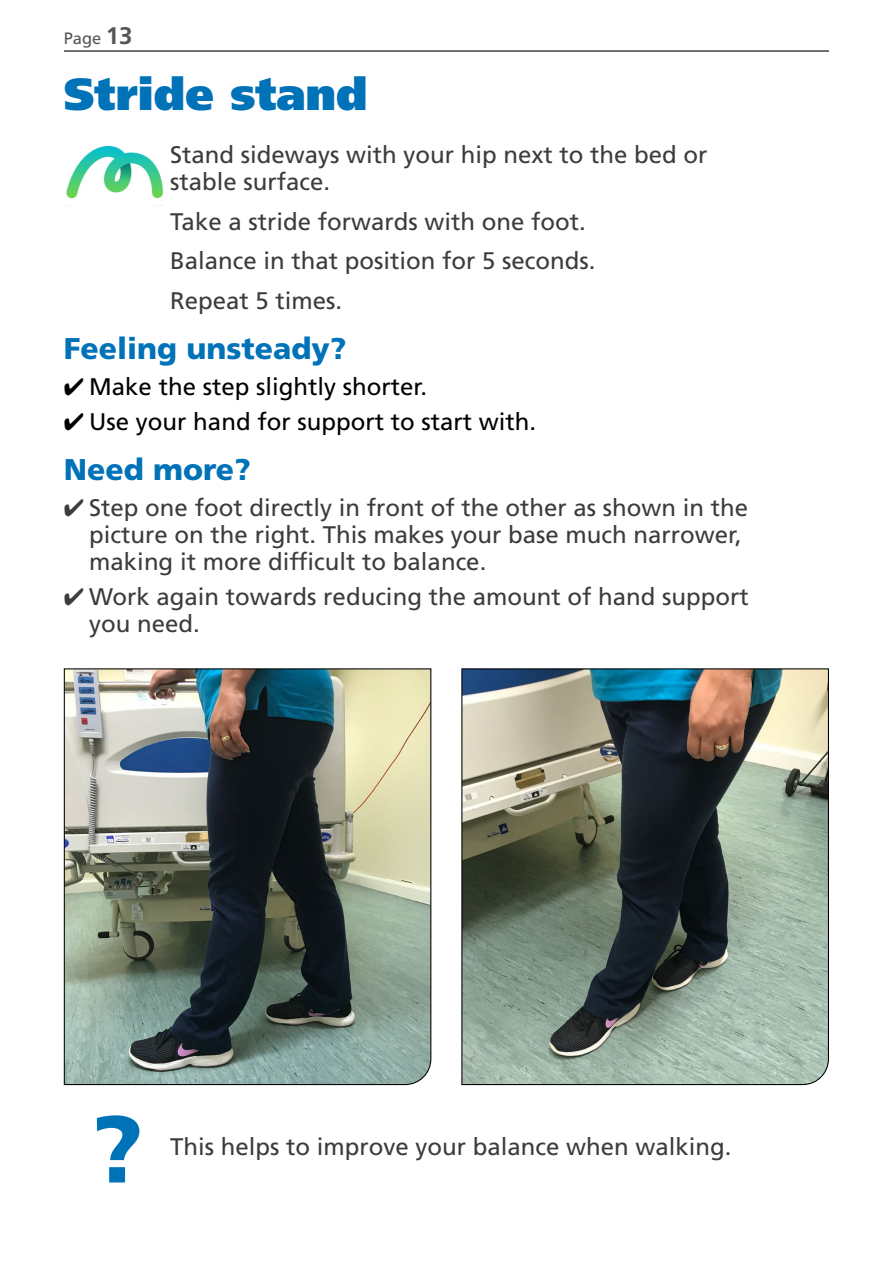
<style>
.page{position:relative;width:893px;height:1263px;background:#fff}
.page>*{position:absolute;margin:0;border:0;box-sizing:border-box;transform-origin:0 0}
.t1{font:900 94.5px "Frutiger LT Std";color:#0072b8}
.t2{font:900 45px "Frutiger LT Std";color:#0072b8}
.t3{font:900 30px "Frutiger LT Std";color:#0072b8}
.t4{font:24px/27px "Frutiger LT Std";color:#3c3c3b}
.t5{font:24px "Frutiger LT Std";color:#000}
.t6{font:16.5px "Frutiger LT Std";color:#575756}
.s1{font-weight:700;font-size:24px}
</style>
<div class="page">
<hr style="left:64px;top:50px;width:765px;height:2px;background:#000">
<img style="left:66px;top:147px;width:97px;height:52px">
<img style="left:63px;top:668px;width:369px;height:417px">
<img style="left:461px;top:668px;width:368px;height:417px">
<p class="t6" style="left:64px;top:28px;width:70px">Page <span class="s1">13</span></p>
<h2 class="t2" style="left:64px;top:67px;width:306px">Stride stand</h2>
<p class="t4" style="left:170px;top:141px;width:539px">Stand sideways with your hip next to the bed or stable surface.</p>
<p class="t4" style="left:170px;top:201px;width:427px;line-height:39.8px">Take a stride forwards with one foot.<br>Balance in that position for 5 seconds.<br>Repeat 5 times.</p>
<p class="t3" style="left:64px;top:330px;width:284px">Feeling unsteady?</p>
<p class="t5" style="left:64px;top:372px;width:365px">✔ Make the step slightly shorter.</p>
<p class="t5" style="left:64px;top:408px;width:474px">✔ Use your hand for support to start with.</p>
<p class="t3" style="left:64px;top:451px;width:189px">Need more?</p>
<p class="t4" style="left:89px;top:494px;width:660px;text-indent:-26px">✔ Step one foot directly in front of the other as shown in the picture on the right. This makes your base much narrower, making it more difficult to balance.</p>
<p class="t4" style="left:89px;top:583px;width:661px;text-indent:-26px">✔ Work again towards reducing the amount of hand support you need.</p>
<h1 class="t1" style="left:91px;top:1092px;width:54px">?</h1>
<p class="t4" style="left:170px;top:1133px;width:563px">This helps to improve your balance when walking.</p>
</div>
